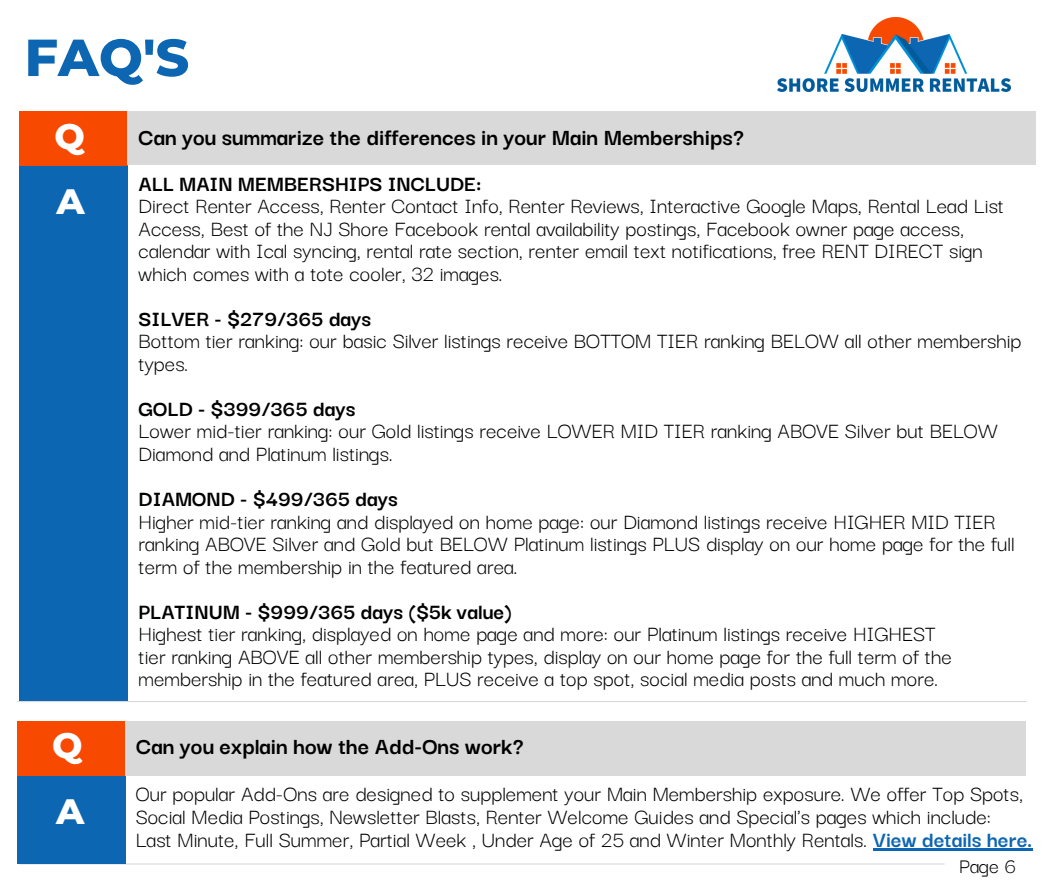
<style>
.page{position:relative;width:1058px;height:887px;background:#fff}
.page>*{position:absolute;margin:0;border:0;box-sizing:border-box;transform-origin:0 0}
.t1{font:800 52.05px "Montserrat";color:#0d66b2}
.t2{font:800 36px "Montserrat";color:#fff}
.t3{font:700 25.05px "Darker Grotesque";color:#000}
.t4{font:23.55px/22.5px "Darker Grotesque";color:#000}
.t5{font:700 23.55px "Darker Grotesque";color:#000}
.t6{font:22.2px "Darker Grotesque";color:#000}
.s1{font-weight:700;color:#0d66b2}
</style>
<div class="page">
<img style="left:777px;top:17px;width:233px;height:75px">
<div style="left:19px;top:166px;width:108px;height:535px;background:#0d66b2"></div>
<div style="left:19px;top:112px;width:108px;height:54px;background:#f74a00"></div>
<div style="left:127px;top:112px;width:908px;height:53px;background:#d9d9d9"></div>
<hr style="left:19px;top:863px;width:925px;height:1px;background:#d9d9d9">
<div style="left:17px;top:775px;width:108px;height:89px;background:#0d66b2"></div>
<div style="left:17px;top:721px;width:108px;height:54px;background:#f74a00"></div>
<div style="left:125px;top:721px;width:900px;height:54px;background:#d9d9d9"></div>
<hr style="left:873px;top:848px;width:159px;height:3px;background:#0d66b2">
<hr style="left:17px;top:701px;width:1009px;height:1px;background:#d9d9d9">
<h1 class="t1" style="left:25px;top:26px;width:166px">FAQ'S</h1>
<h2 class="t2" style="left:54px;top:114px;width:32px">Q</h2>
<p class="t3" style="left:139px;top:119px;width:607px">Can you summarize the differences in your Main Memberships?</p>
<h2 class="t2" style="left:57px;top:179px;width:30px">A</h2>
<p class="t5" style="left:139px;top:166px;width:344px">ALL MAIN MEMBERSHIPS INCLUDE:</p>
<p class="t4" style="left:139px;top:193px;width:867px">Direct Renter Access, Renter Contact Info, Renter Reviews, Interactive Google Maps, Rental Lead List Access, Best of the NJ Shore Facebook rental availability postings, Facebook owner page access, calendar with Ical syncing, rental rate section, renter email text notifications, free RENT DIRECT sign which comes with a tote cooler, 32 images.</p>
<p class="t5" style="left:139px;top:301px;width:234px">SILVER - $279/365 days</p>
<p class="t4" style="left:139px;top:328px;width:884px">Bottom tier ranking: our basic Silver listings receive BOTTOM TIER ranking BELOW all other membership types.</p>
<p class="t5" style="left:139px;top:391px;width:218px">GOLD - $399/365 days</p>
<p class="t4" style="left:139px;top:418px;width:861px">Lower mid-tier ranking: our Gold listings receive LOWER MID TIER ranking ABOVE Silver but BELOW<br>Diamond and Platinum listings.</p>
<p class="t5" style="left:139px;top:481px;width:261px">DIAMOND - $499/365 days</p>
<p class="t4" style="left:139px;top:508px;width:877px">Higher mid-tier ranking and displayed on home page: our Diamond listings receive HIGHER MID TIER ranking ABOVE Silver and Gold but BELOW Platinum listings PLUS display on our home page for the full term of the membership in the featured area.</p>
<p class="t5" style="left:139px;top:593px;width:375px">PLATINUM - $999/365 days ($5k value)</p>
<p class="t4" style="left:139px;top:620px;width:814px">Highest tier ranking, displayed on home page and more: our Platinum listings receive HIGHEST tier ranking ABOVE all other membership types, display on our home page for the full term of the membership in the featured area, PLUS receive a top spot, social media posts and much more.</p>
<h2 class="t2" style="left:52px;top:723px;width:32px">Q</h2>
<p class="t3" style="left:136px;top:727px;width:389px">Can you explain how the Add-Ons work?</p>
<h2 class="t2" style="left:56px;top:789px;width:30px">A</h2>
<p class="t4" style="left:136px;top:781px;width:898px">Our popular Add-Ons are designed to supplement your Main Membership exposure. We offer Top Spots,<br>Social Media Postings, Newsletter Blasts, Renter Welcome Guides and Special's pages which include:<br>Last Minute, Full Summer, Partial Week , Under Age of 25 and Winter Monthly Rentals. <span class="s1">View details here.</span></p>
<p class="t6" style="left:959px;top:849px;width:58px">Page 6</p>
</div>
